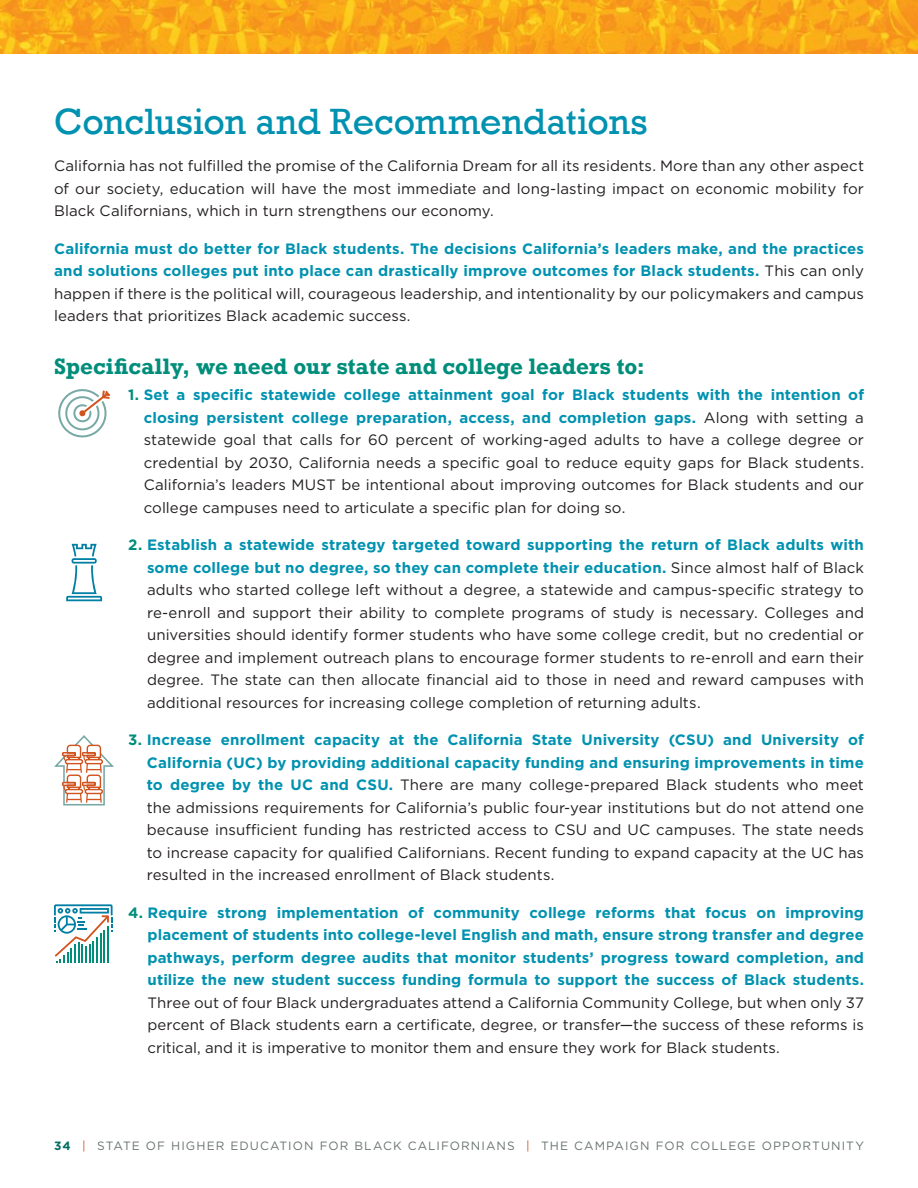
<style>
.page{position:relative;width:918px;height:1188px;background:#fff}
.page>*{position:absolute;margin:0;border:0;box-sizing:border-box;transform-origin:0 0}
.t1{font:37.5px "Rockwell";letter-spacing:-.005em;color:#0092b0}
.t2{font:700 21px "Rockwell";color:#008e7b}
.t3{font:15px/22.5px "Gotham";letter-spacing:.005em;color:#231f20;text-align:justify}
.t4{font:700 15px/22.5px "Gotham";letter-spacing:.01em;color:#0092b0;text-align:justify}
.t5{font:12px "Gotham";letter-spacing:.09em;color:#6a7372}
.s1{font-weight:400;color:#231f20}
.s2{font-weight:700;color:#008e7b}
.s3{font-weight:700;color:#0092b0}
.s4{color:#008e7b}
.s5{font-weight:700;color:#006d60}
.s6{color:#d15420}
</style>
<div class="page">
<svg style="left:0;top:0;width:918px;height:54px;background:#f8a71a"></svg>
<svg style="left:54px;top:735px;width:60px;height:71px"></svg>
<svg style="left:58px;top:389px;width:52px;height:49px"></svg>
<svg style="left:66px;top:544px;width:36px;height:57px"></svg>
<svg style="left:54px;top:904px;width:59px;height:59px"></svg>
<h1 class="t1" style="left:54px;top:100px;width:595px">Conclusion and Recommendations</h1>
<p class="t3" style="left:54px;top:155px;width:812px">California has not fulfilled the promise of the California Dream for all its residents. More than any other aspect of our society, education will have the most immediate and long-lasting impact on economic mobility for Black Californians, which in turn strengthens our economy.</p>
<p class="t4" style="left:54px;top:237px;width:812px">California must do better for Black students. The decisions California’s leaders make, and the practices and solutions colleges put into place can drastically improve outcomes for Black students. <span class="s1">This can only happen if there is the political will, courageous leadership, and intentionality by our policymakers and campus leaders that prioritizes Black academic success.</span></p>
<h2 class="t2" style="left:54px;top:353px;width:593px">Specifically, we need our state and college leaders to:</h2>
<p class="t3" style="left:144px;top:383px;width:722px;text-indent:-15px"><span class="s2">1.</span> <span class="s3">Set a specific statewide college attainment goal for Black students with the intention of closing persistent college preparation, access, and completion gaps.</span> Along with setting a statewide goal that calls for 60 percent of working-aged adults to have a college degree or credential by 2030, California needs a specific goal to reduce equity gaps for Black students.<br>California’s leaders MUST be intentional about improving outcomes for Black students and our college campuses need to articulate a specific plan for doing so.</p>
<p class="t3" style="left:147px;top:533px;width:719px;text-indent:-19px"><span class="s2">2.</span> <span class="s3">Establish a statewide strategy targeted toward supporting the return of Black adults with some college but no degree, so they can complete their education.</span> Since almost half of Black adults who started college left without a degree, a statewide and campus-specific strategy to re-enroll and support their ability to complete programs of study is necessary. Colleges and universities should identify former students who have some college credit, but no credential or degree and implement outreach plans to encourage former students to re-enroll and earn their degree. The state can then allocate financial aid to those in need and reward campuses with additional resources for increasing college completion of returning adults.</p>
<p class="t3" style="left:147px;top:728px;width:719px;text-indent:-18px"><span class="s2">3.</span> <span class="s3">Increase enrollment capacity at the California State University (CSU) and University of California (UC) by providing additional capacity funding and ensuring improvements in time to degree by the UC and CSU.</span> There are many college-prepared Black students who meet the admissions requirements for California’s public four-year institutions but do not attend one because insufficient funding has restricted access to CSU and UC campuses. The state needs to increase capacity for qualified Californians. Recent funding to expand capacity at the UC has resulted in the increased enrollment of Black students.</p>
<p class="t4" style="left:148px;top:901px;width:718px;text-indent:-19px"><span class="s4">4.</span> Require strong implementation of community college reforms that focus on improving placement of students into college-level English and math, ensure strong transfer and degree pathways, perform degree audits that monitor students’ progress toward completion, and utilize the new student success funding formula to support the success of Black students.</p>
<p class="t3" style="left:148px;top:991px;width:718px">Three out of four Black undergraduates attend a California Community College, but when only 37 percent of Black students earn a certificate, degree, or transfer—the success of these reforms is critical, and it is imperative to monitor them and ensure they work for Black students.</p>
<p class="t5" style="left:54px;top:1138px;width:812px"><span class="s5">34</span> <span class="s6">|</span> STATE OF HIGHER EDUCATION FOR BLACK CALIFORNIANS <span class="s6">|</span> THE CAMPAIGN FOR COLLEGE OPPORTUNITY</p>
</div>
